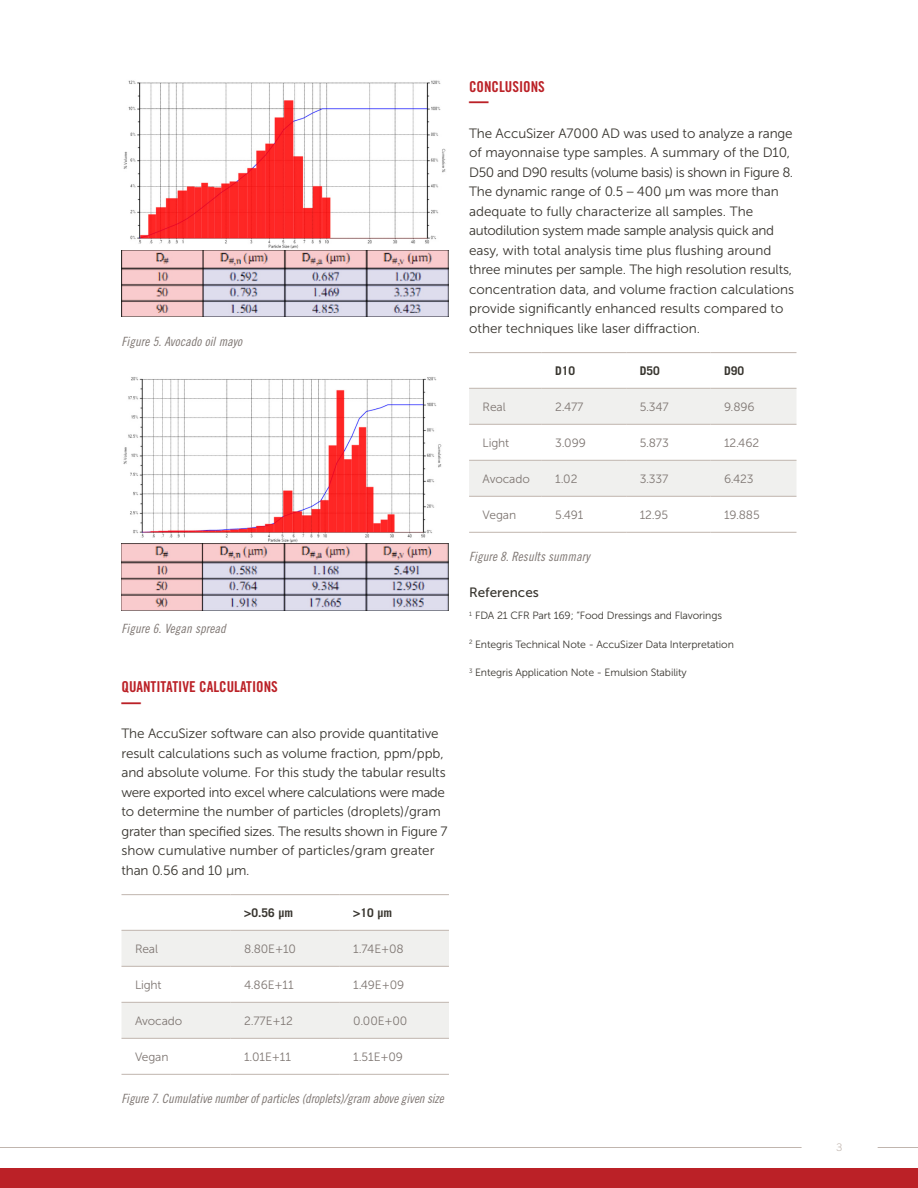
<style>
.page{position:relative;width:918px;height:1188px;background:#fff}
.page>*{position:absolute;margin:0;border:0;box-sizing:border-box;transform-origin:0 0}
.t1{font:700 expanded 20.25px "Trade Gothic LT Std";color:#bb2127;scale:.96 1}
.t2{font:15px "Trade Gothic LT Std Bd Cn 20";color:#bb2127}
.t3{font:13.5px/19.5px "Museo Sans 300";letter-spacing:-.01em;color:#38352f}
.t4{font:13.5px "Museo Sans 500";color:#38352f}
.t5{font:12.75px "Trade Gothic LT Std Cn 18 Obl";letter-spacing:-.01em;color:#7e7672}
.t6{font:12px "Museo Sans 300";letter-spacing:-.01em;color:#7e7672}
.t7{font:700 12px "Trade Gothic LT Std";color:#38352f}
.t8{font:10.5px "Museo Sans 300";letter-spacing:-.01em;color:#38352f}
.t9{font:300 10.5px "Trade Gothic LT Std";color:#c0b5ae}
</style>
<div class="page">
<div style="left:0;top:1168px;width:918px;height:20px;background:#bb2127"></div>
<hr style="left:878px;top:1147px;width:40px;height:1px;background:#c0b5ae">
<hr style="left:0;top:1147px;width:802px;height:1px;background:#c0b5ae">
<img style="left:122px;top:80px;width:327px;height:237px">
<img style="left:123px;top:377px;width:319px;height:165px">
<img style="left:122px;top:543px;width:327px;height:67px">
<svg style="left:122px;top:931px;width:327px;height:107px"></svg>
<hr style="left:231px;top:1002px;width:109px;height:1px;background:#c0b5ae">
<hr style="left:231px;top:1038px;width:109px;height:1px;background:#c0b5ae">
<hr style="left:231px;top:1074px;width:109px;height:1px;background:#c0b5ae">
<hr style="left:122px;top:894px;width:109px;height:1px;background:#c0b5ae">
<hr style="left:231px;top:894px;width:109px;height:1px;background:#c0b5ae">
<hr style="left:340px;top:894px;width:109px;height:1px;background:#c0b5ae">
<hr style="left:122px;top:930px;width:109px;height:1px;background:#c0b5ae">
<hr style="left:231px;top:930px;width:109px;height:1px;background:#c0b5ae">
<hr style="left:340px;top:930px;width:109px;height:1px;background:#c0b5ae">
<hr style="left:122px;top:966px;width:109px;height:1px;background:#c0b5ae">
<hr style="left:231px;top:966px;width:109px;height:1px;background:#c0b5ae">
<hr style="left:340px;top:966px;width:109px;height:1px;background:#c0b5ae">
<hr style="left:122px;top:1002px;width:109px;height:1px;background:#c0b5ae">
<hr style="left:340px;top:1002px;width:109px;height:1px;background:#c0b5ae">
<hr style="left:122px;top:1038px;width:109px;height:1px;background:#c0b5ae">
<hr style="left:340px;top:1038px;width:109px;height:1px;background:#c0b5ae">
<hr style="left:122px;top:1074px;width:109px;height:1px;background:#c0b5ae">
<hr style="left:340px;top:1074px;width:109px;height:1px;background:#c0b5ae">
<svg style="left:469px;top:389px;width:327px;height:107px"></svg>
<hr style="left:542px;top:460px;width:84px;height:1px;background:#c0b5ae">
<hr style="left:542px;top:496px;width:84px;height:1px;background:#c0b5ae">
<hr style="left:542px;top:532px;width:84px;height:1px;background:#c0b5ae">
<hr style="left:469px;top:352px;width:73px;height:1px;background:#c0b5ae">
<hr style="left:542px;top:352px;width:84px;height:1px;background:#c0b5ae">
<hr style="left:626px;top:352px;width:85px;height:1px;background:#c0b5ae">
<hr style="left:711px;top:352px;width:85px;height:1px;background:#c0b5ae">
<hr style="left:469px;top:388px;width:73px;height:1px;background:#c0b5ae">
<hr style="left:542px;top:388px;width:84px;height:1px;background:#c0b5ae">
<hr style="left:626px;top:388px;width:85px;height:1px;background:#c0b5ae">
<hr style="left:711px;top:388px;width:85px;height:1px;background:#c0b5ae">
<hr style="left:469px;top:424px;width:73px;height:1px;background:#c0b5ae">
<hr style="left:542px;top:424px;width:84px;height:1px;background:#c0b5ae">
<hr style="left:626px;top:424px;width:85px;height:1px;background:#c0b5ae">
<hr style="left:711px;top:424px;width:85px;height:1px;background:#c0b5ae">
<hr style="left:469px;top:460px;width:73px;height:1px;background:#c0b5ae">
<hr style="left:626px;top:460px;width:85px;height:1px;background:#c0b5ae">
<hr style="left:711px;top:460px;width:85px;height:1px;background:#c0b5ae">
<hr style="left:469px;top:496px;width:73px;height:1px;background:#c0b5ae">
<hr style="left:626px;top:496px;width:85px;height:1px;background:#c0b5ae">
<hr style="left:711px;top:496px;width:85px;height:1px;background:#c0b5ae">
<hr style="left:469px;top:532px;width:73px;height:1px;background:#c0b5ae">
<hr style="left:626px;top:532px;width:85px;height:1px;background:#c0b5ae">
<hr style="left:711px;top:532px;width:85px;height:1px;background:#c0b5ae">
<p class="t5" style="left:122px;top:334px;width:122px">Figure 5. Avocado oil mayo</p>
<p class="t5" style="left:122px;top:621px;width:106px">Figure 6. Vegan spread</p>
<p class="t2" style="left:122px;top:678px;width:158px">QUANTITATIVE CALCULATIONS</p>
<h1 class="t1" style="left:122px;top:688px;width:22px">—</h1>
<p class="t3" style="left:122px;top:724px;width:328px">The AccuSizer software can also provide quantitative result calculations such as volume fraction, ppm/ppb, and absolute volume. For this study the tabular results were exported into excel where calculations were made to determine the number of particles (droplets)/gram grater than specified sizes. The results shown in Figure 7 show cumulative number of particles/gram greater than 0.56 and 10 μm.</p>
<p class="t7" style="left:244px;top:905px;width:50px">&gt;0.56 μm</p>
<p class="t7" style="left:353px;top:905px;width:40px">&gt;10 μm</p>
<p class="t6" style="left:135px;top:942px;width:25px">Real</p>
<p class="t6" style="left:244px;top:942px;width:53px">8.80E+10</p>
<p class="t6" style="left:353px;top:942px;width:52px">1.74E+08</p>
<p class="t6" style="left:135px;top:978px;width:28px">Light</p>
<p class="t6" style="left:244px;top:978px;width:51px">4.86E+11</p>
<p class="t6" style="left:353px;top:978px;width:53px">1.49E+09</p>
<p class="t6" style="left:135px;top:1014px;width:49px">Avocado</p>
<p class="t6" style="left:244px;top:1014px;width:50px">2.77E+12</p>
<p class="t6" style="left:353px;top:1014px;width:56px">0.00E+00</p>
<p class="t6" style="left:135px;top:1050px;width:35px">Vegan</p>
<p class="t6" style="left:244px;top:1050px;width:48px">1.01E+11</p>
<p class="t6" style="left:353px;top:1050px;width:51px">1.51E+09</p>
<p class="t5" style="left:122px;top:1091px;width:324px">Figure 7. Cumulative number of particles (droplets)/gram above given size</p>
<p class="t2" style="left:469px;top:77px;width:77px">CONCLUSIONS</p>
<h1 class="t1" style="left:469px;top:88px;width:22px">—</h1>
<p class="t3" style="left:469px;top:124px;width:327px">The AccuSizer A7000 AD was used to analyze a range of mayonnaise type samples. A summary of the D10, D50 and D90 results (volume basis) is shown in Figure 8.<br>The dynamic range of 0.5 – 400 μm was more than adequate to fully characterize all samples. The autodilution system made sample analysis quick and easy, with total analysis time plus flushing around three minutes per sample. The high resolution results, concentration data, and volume fraction calculations provide significantly enhanced results compared to other techniques like laser diffraction.</p>
<p class="t7" style="left:555px;top:363px;width:22px">D10</p>
<p class="t7" style="left:640px;top:363px;width:22px">D50</p>
<p class="t7" style="left:724px;top:363px;width:22px">D90</p>
<p class="t6" style="left:483px;top:400px;width:25px">Real</p>
<p class="t6" style="left:555px;top:400px;width:30px">2.477</p>
<p class="t6" style="left:640px;top:400px;width:31px">5.347</p>
<p class="t6" style="left:724px;top:400px;width:32px">9.896</p>
<p class="t6" style="left:483px;top:436px;width:28px">Light</p>
<p class="t6" style="left:555px;top:436px;width:32px">3.099</p>
<p class="t6" style="left:640px;top:436px;width:31px">5.873</p>
<p class="t6" style="left:724px;top:436px;width:37px">12.462</p>
<p class="t6" style="left:483px;top:472px;width:49px">Avocado</p>
<p class="t6" style="left:555px;top:472px;width:24px">1.02</p>
<p class="t6" style="left:640px;top:472px;width:30px">3.337</p>
<p class="t6" style="left:724px;top:472px;width:31px">6.423</p>
<p class="t6" style="left:483px;top:508px;width:35px">Vegan</p>
<p class="t6" style="left:555px;top:508px;width:30px">5.491</p>
<p class="t6" style="left:640px;top:508px;width:30px">12.95</p>
<p class="t6" style="left:724px;top:508px;width:37px">19.885</p>
<p class="t5" style="left:469px;top:548px;width:122px">Figure 8. Results summary</p>
<p class="t4" style="left:469px;top:585px;width:71px">References</p>
<p class="t8" style="left:469px;top:610px;width:254px"><sup>1</sup> FDA 21 CFR Part 169; “Food Dressings and Flavorings</p>
<p class="t8" style="left:469px;top:638px;width:266px"><sup>2</sup> Entegris Technical Note - AccuSizer Data Interpretation</p>
<p class="t8" style="left:469px;top:667px;width:219px"><sup>3</sup> Entegris Application Note - Emulsion Stability</p>
<p class="t9" style="left:837px;top:1141px;width:7px">3</p>
</div>
